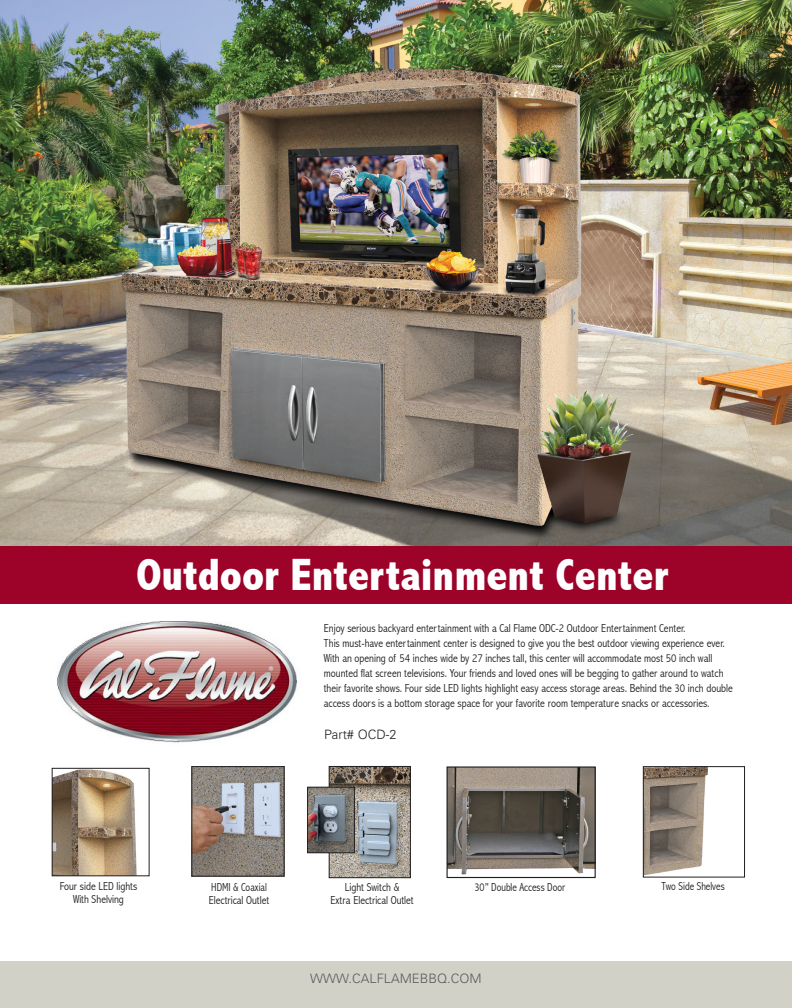
<style>
.page{position:relative;width:792px;height:1008px;background:#fff}
.page>*{position:absolute;margin:0;border:0;box-sizing:border-box;transform-origin:0 0}
.t1{font:800 condensed 45.3px "Abadi";color:#fff}
.t2{font:300 12.9px "Univers";color:#57585a}
.t3{font:300 12.9px "Univers";color:#231f20}
.t4{font:300 condensed 11.6px/15px "Abadi";color:#231f20}
.t5{font:300 condensed 11.6px "Abadi";color:#231f20;scale:.95 1}
</style>
<div class="page">
<img style="left:0;top:0;width:791px;height:546px">
<div style="left:0;top:961px;width:792px;height:47px;background:#d2d1c8"></div>
<div style="left:0;top:546px;width:792px;height:58px;background:#9d0228"></div>
<img style="left:54px;top:770px;width:83px;height:104px">
<div style="left:52px;top:768px;width:98px;height:108px;border:1px solid #231f20"></div>
<img style="left:194px;top:768px;width:88px;height:106px">
<div style="left:192px;top:766px;width:92px;height:110px;border:1px solid #231f20"></div>
<img style="left:645px;top:768px;width:63px;height:107px">
<div style="left:643px;top:766px;width:102px;height:111px;border:1px solid #231f20"></div>
<img style="left:331px;top:768px;width:78px;height:108px">
<div style="left:329px;top:766px;width:82px;height:112px;border:1px solid #231f20"></div>
<img style="left:309px;top:789px;width:44px;height:62px">
<div style="left:307px;top:787px;width:48px;height:66px;border:1px solid #231f20"></div>
<img style="left:449px;top:768px;width:145px;height:107px">
<div style="left:447px;top:766px;width:149px;height:112px;border:1px solid #231f20"></div>
<img style="left:57px;top:621px;width:240px;height:122px">
<p class="t1" style="left:136px;top:548px;width:533px">Outdoor Entertainment Center</p>
<p class="t4" style="left:324px;top:621px;width:410px">Enjoy serious backyard entertainment with a Cal Flame ODC-2 Outdoor Entertainment Center.<br>This must-have entertainment center is designed to give you the best outdoor viewing experience ever.<br>With an opening of 54 inches wide by 27 inches tall, this center will accommodate most 50 inch wall mounted flat screen televisions. Your friends and loved ones will be begging to gather around to watch their favorite shows. Four side LED lights highlight easy access storage areas. Behind the 30 inch double access doors is a bottom storage space for your favorite room temperature snacks or accessories.</p>
<p class="t4" style="left:60px;top:879px;width:79px">Four side LED lights</p>
<p class="t4" style="left:73px;top:892px;width:52px">With Shelving</p>
<p class="t3" style="left:324px;top:727px;width:74px">Part# OCD-2</p>
<p class="t5" style="left:211px;top:880px;width:60px">HDMI &amp; Coaxial</p>
<p class="t4" style="left:209px;top:893px;width:62px">Electrical Outlet</p>
<p class="t4" style="left:345px;top:880px;width:56px">Light Switch &amp;</p>
<p class="t5" style="left:662px;top:879px;width:68px">Two Side Shelves</p>
<p class="t4" style="left:331px;top:893px;width:85px">Extra Electrical Outlet</p>
<p class="t5" style="left:475px;top:880px;width:97px">30” Double Access Door</p>
<p class="t2" style="left:310px;top:971px;width:173px">WWW.CALFLAMEBBQ.COM</p>
</div>
